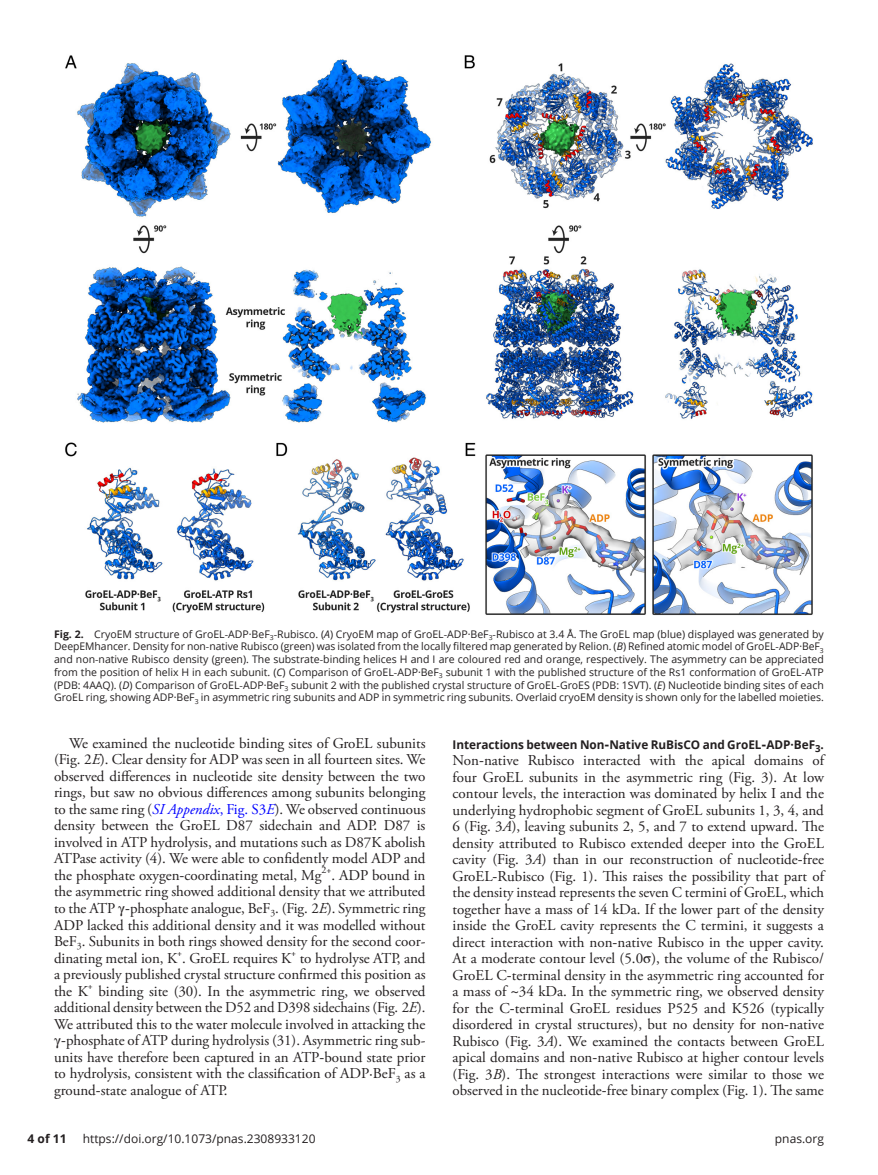
<style>
.page{position:relative;width:878px;height:1175px;background:#fff}
.page>*{position:absolute;margin:0;border:0;box-sizing:border-box;transform-origin:0 0}
.t1{font:15px/16.5px "Adobe Garamond Pro";letter-spacing:-.005em;color:#231f20;text-align:justify}
.t2{font:700 12px "Open Sans";color:#231f20}
.t3{font:12px "Open Sans";color:#231f20}
.t4{font:10.5px/12.8px "Open Sans";color:#231f20;text-align:justify}
.t5{font:10.05px "Adobe Garamond Pro";color:#231f20}
.s1{font-weight:700}
.s2{font-family:"STIX"}
.s3{font-style:italic}
.s4{font-style:italic;color:#00f}
.s5{color:#00f}
.s6{font-family:"STIX";font-size:15px}
</style>
<div class="page">
<img style="left:65px;top:55px;width:748px;height:560px">
<p class="t4" style="left:54px;top:627px;width:771px"><span class="s1">Fig. 2.</span> CryoEM structure of GroEL<span class="s2">-</span>ADP·BeF<sub>3</sub><span class="s2">-</span>Rubisco. (<span class="s3">A</span>) CryoEM map of GroEL<span class="s2">-</span>ADP·BeF<sub>3</sub><span class="s2">-</span>Rubisco at 3.4 Å. The GroEL map (blue) displayed was generated by DeepEMhancer. Density for non<span class="s2">-</span>native Rubisco (green) was isolated from the locally filtered map generated by Relion. (<span class="s3">B</span>) Refined atomic model of GroEL<span class="s2">-</span>ADP·BeF<sub>3 </sub>and non<span class="s2">-</span>native Rubisco density (green). The substrate<span class="s2">-</span>binding helices H and I are coloured red and orange, respectively. The asymmetry can be appreciated from the position of helix H in each subunit. (<span class="s3">C</span>) Comparison of GroEL<span class="s2">-</span>ADP·BeF<sub>3</sub> subunit 1 with the published structure of the Rs1 conformation of GroEL<span class="s2">-</span>ATP (PDB: 4AAQ). (<span class="s3">D</span>) Comparison of GroEL<span class="s2">-</span>ADP·BeF<sub>3</sub> subunit 2 with the published crystal structure of GroEL<span class="s2">-</span>GroES (PDB: 1SVT). (<span class="s3">E</span>) Nucleotide binding sites of each GroEL ring, showing ADP·BeF<sub>3</sub> in asymmetric ring subunits and ADP in symmetric ring subunits. Overlaid cryoEM density is shown only for the labelled moieties.</p>
<p class="t1" style="left:54px;top:735px;width:373px;text-indent:15px">We examined the nucleotide binding sites of GroEL subunits (Fig. 2<span class="s3">E</span>). Clear density for ADP was seen in all fourteen sites. We observed differences in nucleotide site density between the two rings, but saw no obvious differences among subunits belonging to the same ring (<span class="s4">SI Appendix</span><span class="s5">, Fig. S3</span><span class="s4">E</span>). We observed continuous density between the GroEL D87 sidechain and ADP. D87 is involved in ATP hydrolysis, and mutations such as D87K abolish ATPase activity (4). We were able to confidently model ADP and the phosphate oxygen<span class="s2">-</span>coordinating metal, Mg</p>
<p class="t5" style="left:321px;top:863px;width:11px">2+</p>
<p class="t1" style="left:54px;top:867px;width:373px;text-indent:277px">. ADP bound in the asymmetric ring showed additional density that we attributed to the ATP <span class="s2">γ-</span>phosphate analogue, BeF<sub>3</sub>. (Fig. 2<span class="s3">E</span>). Symmetric ring ADP lacked this additional density and it was modelled without BeF<sub>3</sub>. Subunits in both rings showed density for the second coor&shy;dinating metal ion, K . GroEL requires K</p>
<p class="t5" style="left:177px;top:946px;width:6px">+</p>
<p class="t5" style="left:291px;top:946px;width:6px">+</p>
<p class="t1" style="left:54px;top:950px;width:373px;text-indent:245px">to hydrolyse ATP, and a previously published crystal structure confirmed this position as the K</p>
<p class="t5" style="left:88px;top:979px;width:6px">+</p>
<p class="t1" style="left:54px;top:983px;width:373px;text-indent:44px">binding site (30). In the asymmetric ring, we observed additional density between the D52 and D398 sidechains (Fig. 2<span class="s3">E</span>).<br>We attributed this to the water molecule involved in attacking the <span class="s2">γ-</span>phosphate of ATP during hydrolysis (31). Asymmetric ring sub&shy;units have therefore been captured in an ATP<span class="s2">-</span>bound state prior to hydrolysis, consistent with the classification of ADP·BeF<sub>3</sub> as a ground<span class="s2">-</span>state analogue of ATP.</p>
<p class="t2" style="left:452px;top:736px;width:373px">Interactions between Non<span class="s6">-</span>Native RuBisCO and GroEL<span class="s6">-</span>ADP·BeF<sub>3</sub>.</p>
<p class="t1" style="left:452px;top:752px;width:373px">Non<span class="s2">-</span>native Rubisco interacted with the apical domains of four GroEL subunits in the asymmetric ring (Fig. 3). At low contour levels, the interaction was dominated by helix I and the underlying hydrophobic segment of GroEL subunits 1, 3, 4, and 6 (Fig. 3<span class="s3">A</span>), leaving subunits 2, 5, and 7 to extend upward. The density attributed to Rubisco extended deeper into the GroEL cavity (Fig. 3<span class="s3">A</span>) than in our reconstruction of nucleotide<span class="s2">-</span>free GroEL<span class="s2">-</span>Rubisco (Fig. 1). This raises the possibility that part of the density instead represents the seven C termini of GroEL, which together have a mass of 14 kDa. If the lower part of the density inside the GroEL cavity represents the C termini, it suggests a direct interaction with non<span class="s2">-</span>native Rubisco in the upper cavity.<br>At a moderate contour level (5.0<span class="s2">σ</span>), the volume of the Rubisco/ GroEL C<span class="s2">-</span>terminal density in the asymmetric ring accounted for a mass of <span class="s2">~</span>34 kDa. In the symmetric ring, we observed density for the C<span class="s2">-</span>terminal GroEL residues P525 and K526 (typically disordered in crystal structures), but no density for non<span class="s2">-</span>native Rubisco (Fig. 3<span class="s3">A</span>). We examined the contacts between GroEL apical domains and non<span class="s2">-</span>native Rubisco at higher contour levels (Fig. 3<span class="s3">B</span>). The strongest interactions were similar to those we observed in the nucleotide<span class="s2">-</span>free binary complex (Fig. 1). The same</p>
<p class="t2" style="left:28px;top:1130px;width:40px">4 of 11</p>
<p class="t3" style="left:83px;top:1130px;width:234px">https://doi.org/10.1073/pnas.2308933120</p>
<p class="t3" style="left:774px;top:1130px;width:51px">pnas.org</p>
</div>
